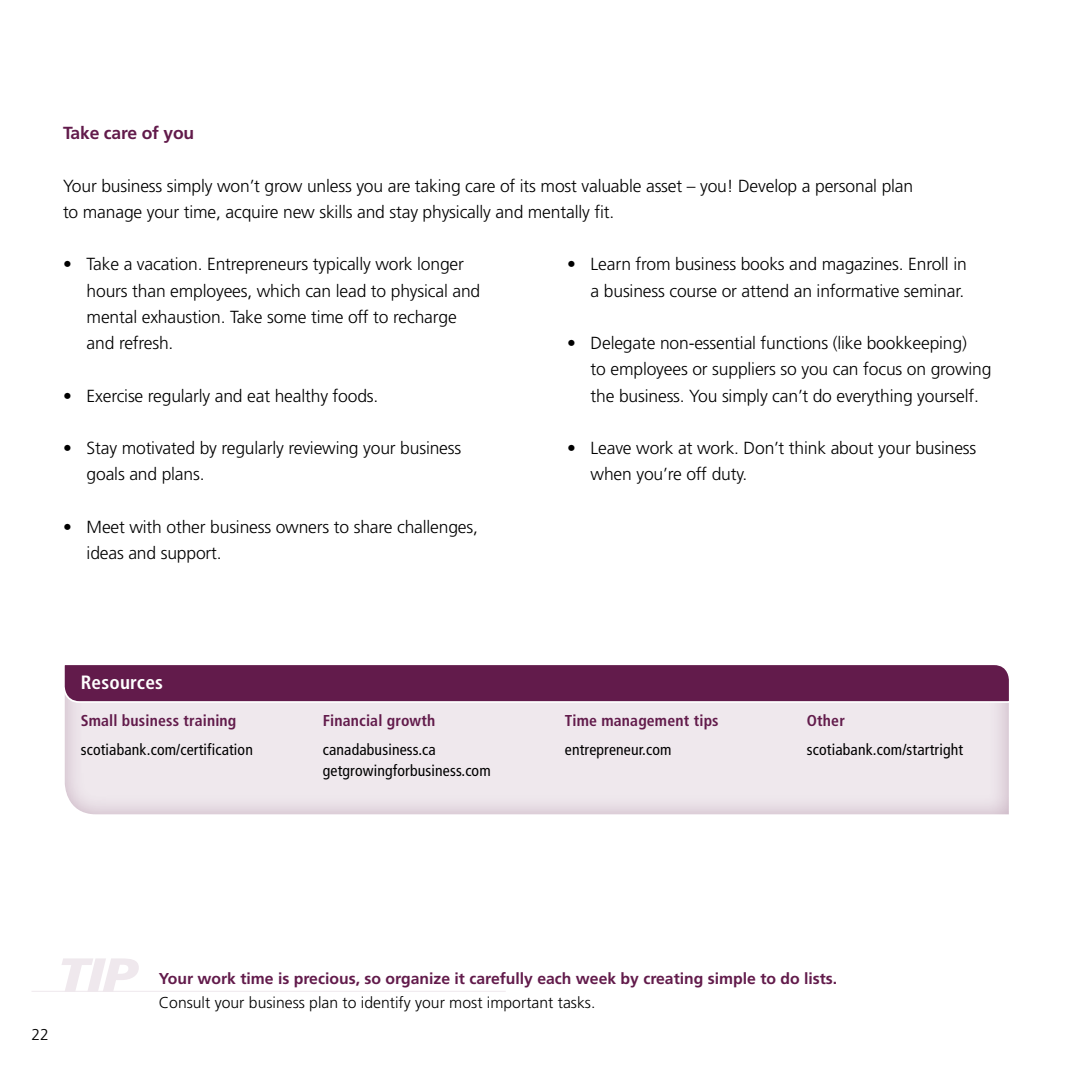
<style>
.page{position:relative;width:1071px;height:1071px;background:#fff}
.page>*{position:absolute;margin:0;border:0;box-sizing:border-box;transform-origin:0 0}
.t1{font:700 condensed 19.25px "Frutiger";letter-spacing:.01em;color:#fff}
.t2{font:300 17.5px/26.2px "Frutiger";letter-spacing:-.01em;color:#000}
.t3{font:700 17.5px "Frutiger";letter-spacing:-.01em;color:#621b4b}
.t4{font:condensed 15.75px/21px "Frutiger";letter-spacing:.01em;color:#000}
.t5{font:700 15.75px "Frutiger";color:#621b4b}
.t6{font:700 condensed 15.75px "Frutiger";letter-spacing:.01em;color:#621b4b}
.t7{font:300 15.75px "Frutiger";color:#000}
</style>
<div class="page">
<hr style="left:32px;top:991px;width:474px;height:1px;background:#efe8ed">
<svg style="left:62px;top:958px;width:77px;height:33px"></svg>
<div style="left:64px;top:661px;width:947px;height:154px;background:#621b4b;opacity:.3"></div>
<svg style="left:64px;top:662px;width:947px;height:42px;background:#783b64"></svg>
<p class="t3" style="left:63px;top:123px;width:133px">Take care of you</p>
<p class="t2" style="left:63px;top:173px;width:852px">Your business simply won’t grow unless you are taking care of its most valuable asset – you! Develop a personal plan to manage your time, acquire new skills and stay physically and mentally fit.</p>
<p class="t2" style="left:87px;top:252px;width:395px;text-indent:-24px">• Take a vacation. Entrepreneurs typically work longer hours than employees, which can lead to physical and mental exhaustion. Take some time off to recharge and refresh.</p>
<p class="t2" style="left:63px;top:383px;width:317px">• Exercise regularly and eat healthy foods.</p>
<p class="t2" style="left:87px;top:435px;width:376px;text-indent:-24px">• Stay motivated by regularly reviewing your business goals and plans.</p>
<p class="t2" style="left:87px;top:514px;width:393px;text-indent:-24px">• Meet with other business owners to share challenges, ideas and support.</p>
<p class="t2" style="left:567px;top:252px;width:401px;text-align:right">• Learn from business books and magazines. Enroll in a business course or attend an informative seminar.</p>
<p class="t2" style="left:591px;top:330px;width:402px;text-indent:-24px">• Delegate non-essential functions (like bookkeeping)<br>to employees or suppliers so you can focus on growing the business. You simply can’t do everything yourself.</p>
<p class="t2" style="left:591px;top:435px;width:387px;text-indent:-24px">• Leave work at work. Don’t think about your business when you’re off duty.</p>
<p class="t1" style="left:81px;top:671px;width:84px">Resources</p>
<p class="t6" style="left:81px;top:711px;width:157px">Small business training</p>
<p class="t4" style="left:81px;top:739px;width:174px">scotiabank.com/certification</p>
<p class="t6" style="left:323px;top:711px;width:114px">Financial growth</p>
<p class="t4" style="left:323px;top:739px;width:169px">canadabusiness.ca getgrowingforbusiness.com</p>
<p class="t6" style="left:565px;top:711px;width:155px">Time management tips</p>
<p class="t4" style="left:565px;top:739px;width:108px">entrepreneur.com</p>
<p class="t6" style="left:807px;top:711px;width:39px">Other</p>
<p class="t4" style="left:807px;top:739px;width:158px">scotiabank.com/startright</p>
<p class="t7" style="left:32px;top:1025px;width:19px">22</p>
<p class="t5" style="left:159px;top:969px;width:680px">Your work time is precious, so organize it carefully each week by creating simple to do lists.</p>
<p class="t7" style="left:159px;top:994px;width:438px">Consult your business plan to identify your most important tasks.</p>
</div>
